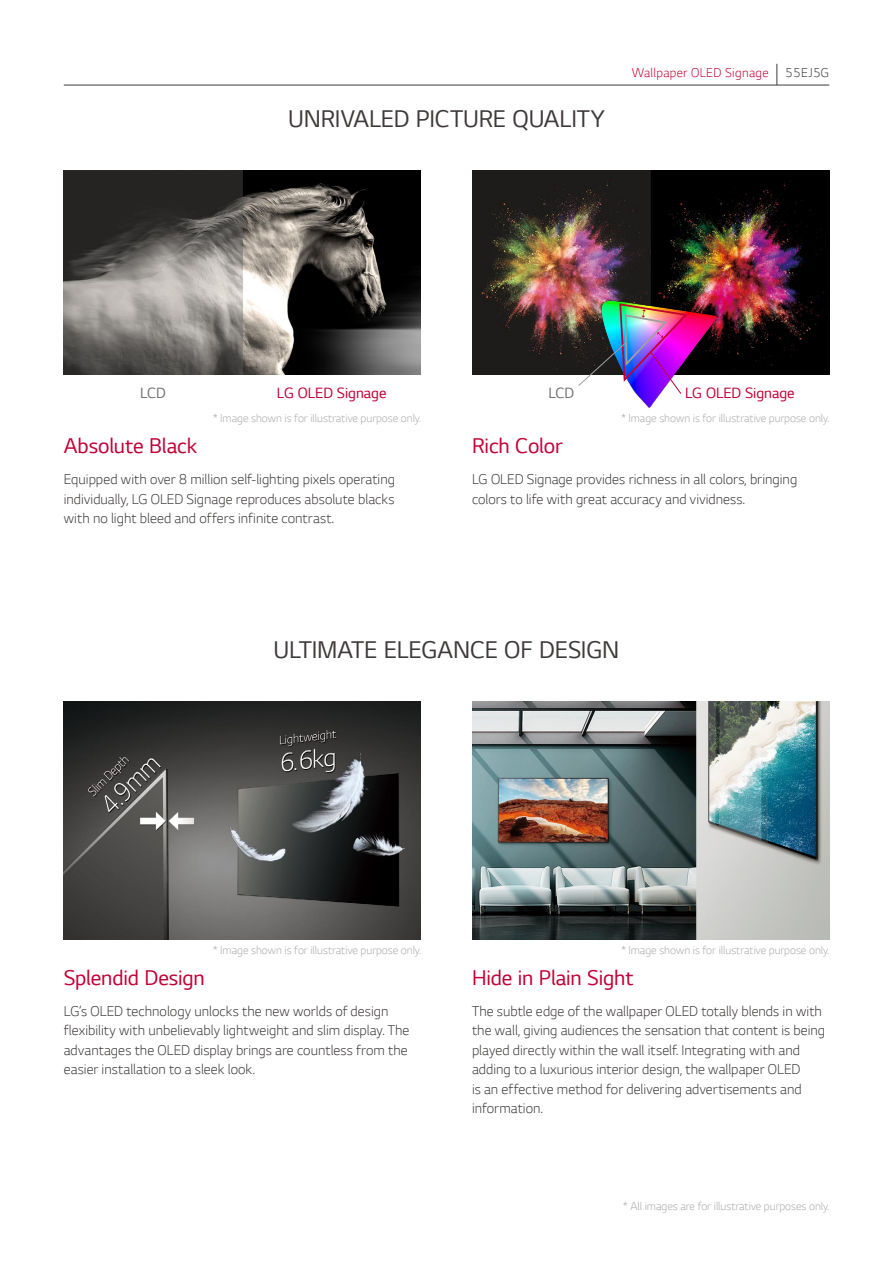
<style>
.page{position:relative;width:893px;height:1263px;background:#fff}
.page>*{position:absolute;margin:0;border:0;box-sizing:border-box;transform-origin:0 0}
.t1{font:25.5px "LG Smart";letter-spacing:-.005em;color:#3e3a39}
.t2{font:22.5px "LG Smart";letter-spacing:-.005em;color:#c30037}
.t3{font:15.75px "LG Smart";color:#c30037}
.t4{font:15.75px "LG Smart";letter-spacing:-.005em;color:#727171}
.t5{font:300 15px/19.5px "LG Smart";color:#3e3a39}
.t6{font:300 13.5px "LG Smart";letter-spacing:.025em;color:#c30037}
.t7{font:300 12px "LG Smart";color:#aaabab}
.s1{color:#3e3a39}
</style>
<div class="page">
<hr style="left:64px;top:85px;width:765px;height:1px;background:#3e3a39">
<svg style="left:777px;top:64px;width:1px;height:21px"></svg>
<img style="left:472px;top:702px;width:357px;height:237px">
<img style="left:64px;top:170px;width:357px;height:205px">
<img style="left:472px;top:170px;width:357px;height:205px">
<img style="left:602px;top:298px;width:115px;height:111px">
<img style="left:577px;top:302px;width:112px;height:93px">
<img style="left:64px;top:702px;width:357px;height:238px">
<p class="t1" style="left:288px;top:102px;width:318px">UNRIVALED PICTURE QUALITY</p>
<p class="t6" style="left:632px;top:63px;width:199px">Wallpaper OLED Signage <span class="s1">55EJ5G</span></p>
<p class="t4" style="left:140px;top:383px;width:27px">LCD</p>
<p class="t3" style="left:277px;top:383px;width:111px">LG OLED Signage</p>
<p class="t4" style="left:548px;top:383px;width:27px">LCD</p>
<p class="t3" style="left:685px;top:383px;width:111px">LG OLED Signage</p>
<p class="t7" style="left:213px;top:410px;width:210px">* Image shown is for illustrative purpose only.</p>
<p class="t7" style="left:621px;top:410px;width:210px">* Image shown is for illustrative purpose only.</p>
<p class="t2" style="left:64px;top:431px;width:135px">Absolute Black</p>
<p class="t5" style="left:64px;top:469px;width:333px;text-align:justify">Equipped with over 8 million self-lighting pixels operating individually, LG OLED Signage reproduces absolute blacks with no light bleed and offers infinite contrast.</p>
<p class="t2" style="left:472px;top:431px;width:92px">Rich Color</p>
<p class="t5" style="left:472px;top:469px;width:327px">LG OLED Signage provides richness in all colors, bringing colors to life with great accuracy and vividness.</p>
<p class="t1" style="left:274px;top:633px;width:347px">ULTIMATE ELEGANCE OF DESIGN</p>
<p class="t7" style="left:213px;top:942px;width:210px">* Image shown is for illustrative purpose only.</p>
<p class="t7" style="left:621px;top:942px;width:210px">* Image shown is for illustrative purpose only.</p>
<p class="t2" style="left:64px;top:963px;width:143px">Splendid Design</p>
<p class="t5" style="left:64px;top:1000px;width:347px">LG’s OLED technology unlocks the new worlds of design flexibility with unbelievably lightweight and slim display. The advantages the OLED display brings are countless from the easier installation to a sleek look.</p>
<p class="t2" style="left:472px;top:963px;width:163px">Hide in Plain Sight</p>
<p class="t5" style="left:472px;top:1000px;width:355px">The subtle edge of the wallpaper OLED totally blends in with the wall, giving audiences the sensation that content is being played directly within the wall itself. Integrating with and adding to a luxurious interior design, the wallpaper OLED<br>is an effective method for delivering advertisements and information.</p>
<p class="t7" style="left:623px;top:1198px;width:208px">* All images are for illustrative purposes only.</p>
</div>
